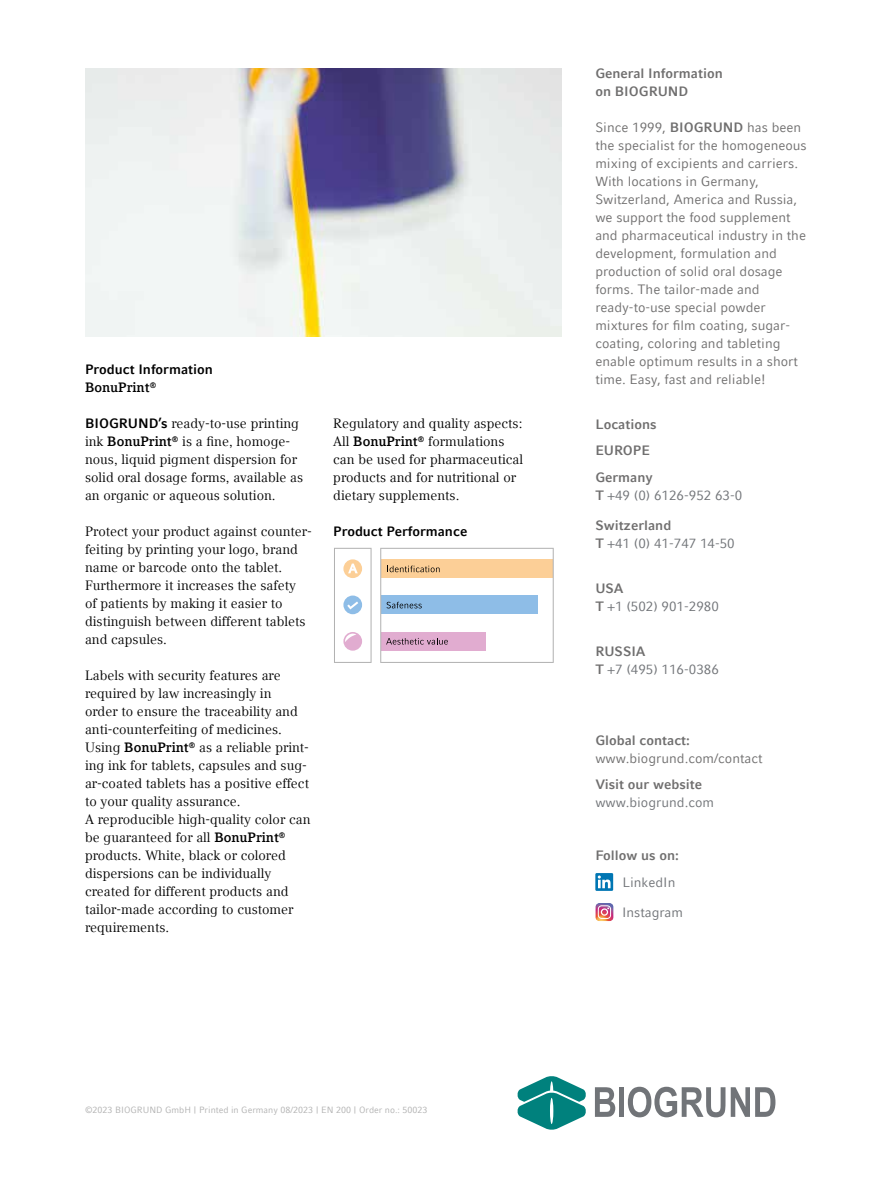
<style>
.page{position:relative;width:893px;height:1191px;background:#fff}
.page>*{position:absolute;margin:0;border:0;box-sizing:border-box;transform-origin:0 0}
.t1{font:13.5px/18px "Compatil Text LT";color:#000}
.t2{font:13.5px/18px "Compatil Fact LT";color:#706f6f}
.t3{font:13.5px/18px "Compatil Fact LT";color:#717478}
.t4{font:700 13.5px/26.5px "Compatil Fact LT";color:#706f6f}
.t5{font:700 13.5px "Compatil Fact LT";color:#000}
.t6{font:700 13.5px "Compatil Letter LT";color:#000}
.t7{font:9px "Compatil Fact LT";color:#b2b2b2}
.s1{font-family:"Compatil Fact LT";font-weight:700}
.s2{font-family:"Compatil Letter LT";font-weight:700}
.s3{font-weight:700}
.s4{font-weight:700;color:#706f6f}
</style>
<div class="page">
<img style="left:85px;top:68px;width:476px;height:268px">
<svg style="left:595px;top:903px;width:19px;height:18px"></svg>
<svg style="left:595px;top:873px;width:18px;height:18px"></svg>
<svg style="left:598px;top:875px;width:12px;height:13px"></svg>
<svg style="left:380px;top:548px;width:174px;height:115px"></svg>
<svg style="left:334px;top:548px;width:38px;height:115px"></svg>
<svg style="left:595px;top:1087px;width:20px;height:29px"></svg>
<div style="left:619px;top:1087px;width:5px;height:29px;background:#717478"></div>
<svg style="left:628px;top:1086px;width:97px;height:31px"></svg>
<svg style="left:731px;top:1087px;width:44px;height:29px"></svg>
<svg style="left:517px;top:1076px;width:69px;height:54px"></svg>
<p class="t5" style="left:85px;top:364px;width:129px">Product Information</p>
<p class="t6" style="left:85px;top:382px;width:73px">BonuPrint<sup>®</sup></p>
<p class="t1" style="left:85px;top:416px;width:220px"><span class="s1">BIOGRUND’s</span> ready-to-use printing ink <span class="s2">BonuPrint</span><sup>®</sup> is a 昀椀ne, homoge&shy;nous, liquid pigment dispersion for solid oral dosage forms, available as an organic or aqueous solution.</p>
<p class="t1" style="left:85px;top:524px;width:228px">Protect your product against counter&shy;feiting by printing your logo, brand name or barcode onto the tablet.<br>Furthermore it increases the safety<br>of patients by making it easier to distinguish between different tablets and capsules.</p>
<p class="t1" style="left:85px;top:666px;width:227px">Labels with security features are required by law increasingly in<br>order to ensure the traceability and anti-counterfeiting of medicines.<br>Using <span class="s2">BonuPrint</span><sup>®</sup> as a reliable print&shy;ing ink for tablets, capsules and sug&shy;ar-coated tablets has a positive effect to your quality assurance.<br>A reproducible high-quality color can be guaranteed for all <span class="s2">BonuPrint</span><sup>® </sup>products. White, black or colored dispersions can be individually created for different products and tailor-made according to customer requirements.</p>
<p class="t1" style="left:333px;top:414px;width:191px">Regulatory and quality aspects:<br>All <span class="s2">BonuPrint</span><sup>®</sup> formulations can be used for pharmaceutical products and for nutritional or dietary supplements.</p>
<p class="t5" style="left:333px;top:526px;width:136px">Product Performance</p>
<p class="t7" style="left:85px;top:1106px;width:344px">©2023 BIOGRUND GmbH | Printed in Germany 08/2023 | EN 200 | Order no.: 50023</p>
<p class="t4" style="left:595px;top:65px;width:129px;line-height:18px">General Information on BIOGRUND</p>
<p class="t2" style="left:595px;top:120px;width:213px">Since 1999, <span class="s3">BIOGRUND</span> has been the specialist for the homogeneous mixing of excipients and carriers.<br>With locations in Germany,<br>Switzerland, America and Russia, we support the food supplement and pharmaceutical industry in the development, formulation and production of solid oral dosage forms. The tailor-made and ready-to-use special powder mixtures for 昀椀lm coating, sugar&shy;coating, coloring and tableting enable optimum results in a short time. Easy, fast and reliable!</p>
<p class="t4" style="left:595px;top:412px;width:63px">Locations<br>EUROPE<br>Germany</p>
<p class="t3" style="left:595px;top:487px;width:148px"><span class="s4">T</span> +49 (0) 6126-952 63-0</p>
<p class="t3" style="left:595px;top:518px;width:141px"><span class="s4">Switzerland<br>T</span> +41 (0) 41-747 14-50</p>
<p class="t3" style="left:595px;top:580px;width:125px"><span class="s4">USA<br>T</span> +1 (502) 901-2980</p>
<p class="t3" style="left:595px;top:643px;width:125px"><span class="s4">RUSSIA<br>T</span> +7 (495) 116-0386</p>
<p class="t4" style="left:595px;top:727px;width:96px">Global contact:</p>
<p class="t2" style="left:595px;top:750px;width:169px">www.biogrund.com/contact</p>
<p class="t4" style="left:595px;top:772px;width:108px">Visit our website</p>
<p class="t3" style="left:595px;top:794px;width:120px">www.biogrund.com</p>
<p class="t4" style="left:595px;top:843px;width:85px">Follow us on:</p>
<p class="t3" style="left:622px;top:874px;width:55px">LinkedIn</p>
<p class="t3" style="left:622px;top:905px;width:62px">Instagram</p>
</div>
